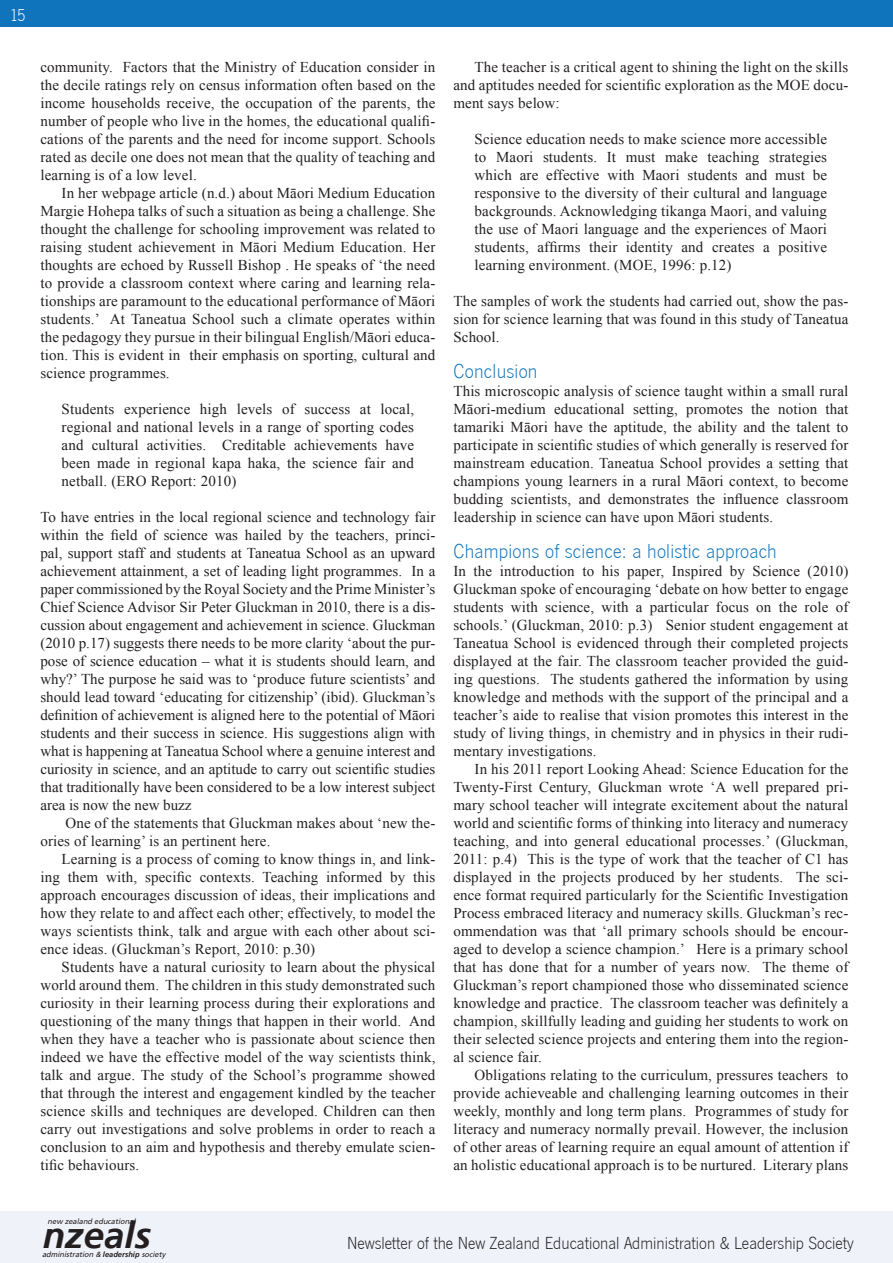
<style>
.page{position:relative;width:893px;height:1263px;background:#fff}
.page>*{position:absolute;margin:0;border:0;box-sizing:border-box;transform-origin:0 0}
.t1{font:italic 700 36.75px "Frutiger";color:#231f20}
._03_Stnd_Sub_Hdg_Nes{font:20.85px "News Got T Ligh";letter-spacing:.01em;color:#1074bc}
.t2{font:18px "News Got T Ligh";color:#231f20}
.t3{font:17.85px "News Got T Ligh";color:#fff}
._05_2nd_para_text_Ti{font:15px/18px "Times New Roman";letter-spacing:.01em;color:#231f20;text-align:justify}
._04_1st_line_Times_N{font:15px/18px "Times New Roman";letter-spacing:.01em;color:#231f20;text-align:justify}
.left_and_right_inden{font:15px/18px "Times New Roman";letter-spacing:.01em;color:#231f20;text-align:justify}
.t4{font:italic 7.5px "Frutiger FC";color:#231f20}
.s1{font-family:"Frutiger";font-weight:700}
</style>
<div class="page">
<div style="left:0;top:1211px;width:893px;height:52px;background:#eff2f9"></div>
<div style="left:0;top:0;width:893px;height:27px;background:#1074bc"></div>
<p class="t3" style="left:10px;top:6px;width:17px">15</p>
<p class="_04_1st_line_Times_N" style="left:40px;top:58px;width:397px">community. Factors that the Ministry of Education consider in the decile ratings rely on census information often based on the income households receive, the occupation of the parents, the number of people who live in the homes, the educational qualifi&shy;cations of the parents and the need for income support. Schools rated as decile one does not mean that the quality of teaching and learning is of a low level.</p>
<p class="_05_2nd_para_text_Ti" style="left:40px;top:184px;width:397px;text-indent:21px">In her webpage article (n.d.) about Māori Medium Education Margie Hohepa talks of such a situation as being a challenge. She thought the challenge for schooling improvement was related to raising student achievement in Māori Medium Education. Her thoughts are echoed by Russell Bishop . He speaks of ‘the need to provide a classroom context where caring and learning rela&shy;tionships are paramount to the educational performance of Māori students.’ At Taneatua School such a climate operates within the pedagogy they pursue in their bilingual English/Māori educa&shy;tion. This is evident in their emphasis on sporting, cultural and science programmes.</p>
<p class="left_and_right_inden" style="left:62px;top:400px;width:354px">Students experience high levels of success at local, regional and national levels in a range of sporting codes and cultural activities. Creditable achievements have been made in regional kapa haka, the science fair and netball. (ERO Report: 2010)</p>
<p class="_04_1st_line_Times_N" style="left:40px;top:508px;width:396px">To have entries in the local regional science and technology fair within the field of science was hailed by the teachers, princi&shy;pal, support staff and students at Taneatua School as an upward achievement attainment, a set of leading light programmes. In a paper commissioned by the Royal Society and the Prime Minister’s Chief Science Advisor Sir Peter Gluckman in 2010, there is a dis&shy;cussion about engagement and achievement in science. Gluckman (2010 p.17) suggests there needs to be more clarity ‘about the pur&shy;pose of science education – what it is students should learn, and why?’ The purpose he said was to ‘produce future scientists’ and should lead toward ‘educating for citizenship’ (ibid). Gluckman’s definition of achievement is aligned here to the potential of Māori students and their success in science. His suggestions align with what is happening at Taneatua School where a genuine interest and curiosity in science, and an aptitude to carry out scientific studies that traditionally have been considered to be a low interest subject area is now the new buzz</p>
<p class="_05_2nd_para_text_Ti" style="left:40px;top:814px;width:396px;text-indent:25px">One of the statements that Gluckman makes about ‘new the&shy;ories of learning’ is an pertinent here.</p>
<p class="_05_2nd_para_text_Ti" style="left:40px;top:850px;width:396px;text-indent:21px">Learning is a process of coming to know things in, and link&shy;ing them with, specific contexts. Teaching informed by this approach encourages discussion of ideas, their implications and how they relate to and affect each other; effectively, to model the ways scientists think, talk and argue with each other about sci&shy;ence ideas. (Gluckman’s Report, 2010: p.30)</p>
<p class="_05_2nd_para_text_Ti" style="left:40px;top:958px;width:397px;text-indent:21px">Students have a natural curiosity to learn about the physical world around them. The children in this study demonstrated such curiosity in their learning process during their explorations and questioning of the many things that happen in their world. And when they have a teacher who is passionate about science then indeed we have the effective model of the way scientists think, talk and argue. The study of the School’s programme showed that through the interest and engagement kindled by the teacher science skills and techniques are developed. Children can then carry out investigations and solve problems in order to reach a conclusion to an aim and hypothesis and thereby emulate scien&shy;tific behaviours.</p>
<p class="_05_2nd_para_text_Ti" style="left:453px;top:58px;width:397px;text-indent:21px">The teacher is a critical agent to shining the light on the skills and aptitudes needed for scientific exploration as the MOE docu&shy;ment says below:</p>
<p class="left_and_right_inden" style="left:475px;top:130px;width:354px">Science education needs to make science more accessible to Maori students. It must make teaching strategies which are effective with Maori students and must be responsive to the diversity of their cultural and language backgrounds. Acknowledging tikanga Maori, and valuing the use of Maori language and the experiences of Maori students, affirms their identity and creates a positive learning environment. (MOE, 1996: p.12)</p>
<p class="_04_1st_line_Times_N" style="left:453px;top:292px;width:396px">The samples of work the students had carried out, show the pas&shy;sion for science learning that was found in this study of Taneatua School.</p>
<p class="_03_Stnd_Sub_Hdg_Nes" style="left:453px;top:359px;width:86px">Conclusion</p>
<p class="_04_1st_line_Times_N" style="left:453px;top:382px;width:397px">This microscopic analysis of science taught within a small rural Māori-medium educational setting, promotes the notion that tamariki Māori have the aptitude, the ability and the talent to participate in scientific studies of which generally is reserved for mainstream education. Taneatua School provides a setting that champions young learners in a rural Māori context, to become budding scientists, and demonstrates the influence classroom leadership in science can have upon Māori students.</p>
<p class="_03_Stnd_Sub_Hdg_Nes" style="left:453px;top:539px;width:325px">Champions of science: a holistic approach</p>
<p class="_04_1st_line_Times_N" style="left:453px;top:562px;width:397px">In the introduction to his paper, Inspired by Science (2010)<br>Gluckman spoke of encouraging ‘debate on how better to engage students with science, with a particular focus on the role of schools.’ (Gluckman, 2010: p.3) Senior student engagement at Taneatua School is evidenced through their completed projects displayed at the fair. The classroom teacher provided the guid&shy;ing questions. The students gathered the information by using knowledge and methods with the support of the principal and a teacher’s aide to realise that vision promotes this interest in the study of living things, in chemistry and in physics in their rudi&shy;mentary investigations.</p>
<p class="_05_2nd_para_text_Ti" style="left:453px;top:760px;width:397px;text-indent:21px">In his 2011 report Looking Ahead: Science Education for the Twenty-First Century, Gluckman wrote ‘A well prepared pri&shy;mary school teacher will integrate excitement about the natural world and scientific forms of thinking into literacy and numeracy teaching, and into general educational processes.’ (Gluckman, 2011: p.4) This is the type of work that the teacher of C1 has displayed in the projects produced by her students. The sci&shy;ence format required particularly for the Scientific Investigation Process embraced literacy and numeracy skills. Gluckman’s rec&shy;ommendation was that ‘all primary schools should be encour&shy;aged to develop a science champion.’ Here is a primary school that has done that for a number of years now. The theme of Gluckman’s report championed those who disseminated science knowledge and practice. The classroom teacher was definitely a champion, skillfully leading and guiding her students to work on their selected science projects and entering them into the region&shy;al science fair.</p>
<p class="_05_2nd_para_text_Ti" style="left:453px;top:1066px;width:397px;text-indent:21px">Obligations relating to the curriculum, pressures teachers to provide achieveable and challenging learning outcomes in their weekly, monthly and long term plans. Programmes of study for literacy and numeracy normally prevail. However, the inclusion of other areas of learning require an equal amount of attention if an holistic educational approach is to be nurtured. Literary plans</p>
<p class="t4" style="left:48px;top:1217px;width:89px">new zealand educational</p>
<p class="t4" style="left:42px;top:1249px;width:125px">administration &amp; <span class="s1">leadership</span> society</p>
<h1 class="t1" style="left:43px;top:1213px;width:110px">nzeals</h1>
<p class="t2" style="left:347px;top:1233px;width:508px">Newsletter of the New Zealand Educational Administration &amp; Leadership Society</p>
</div>
